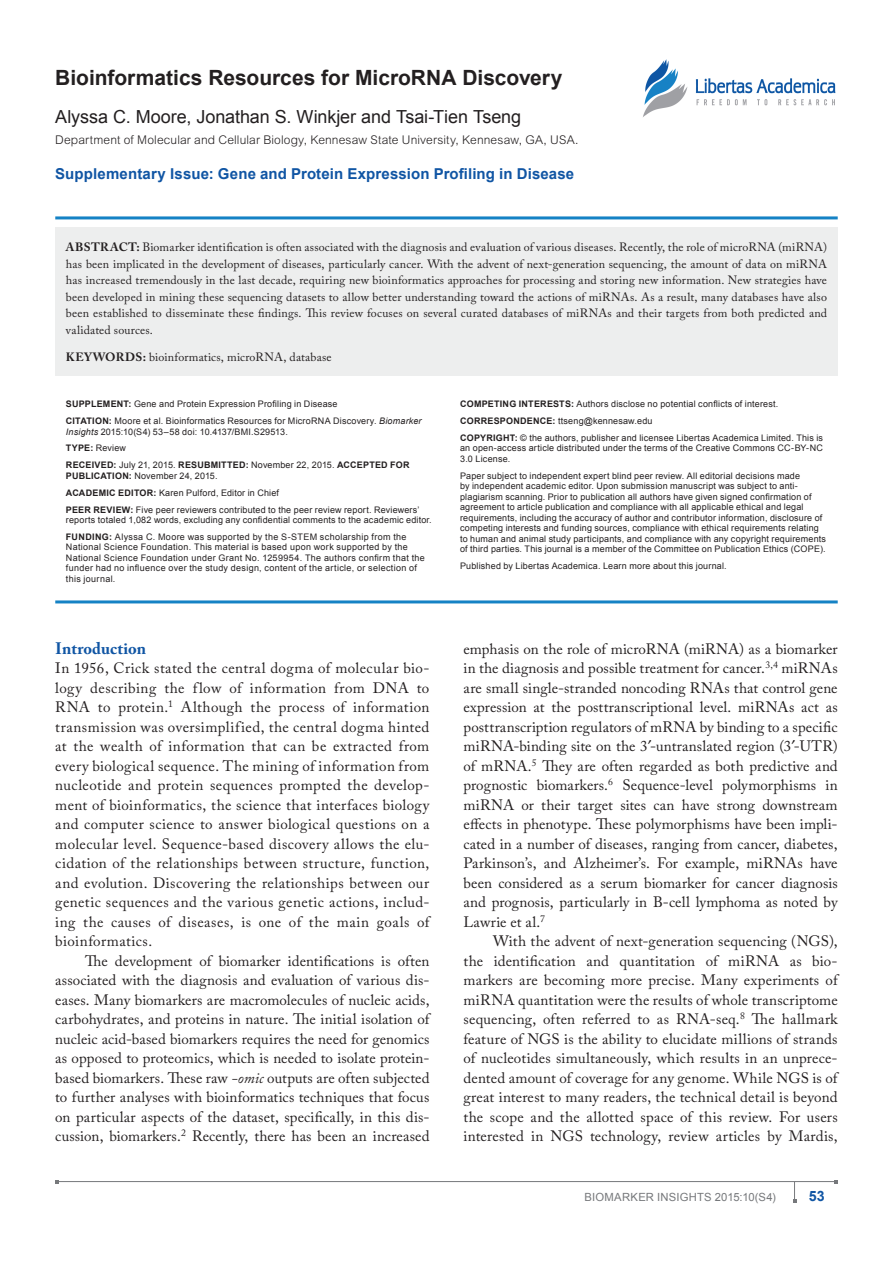
<style>
.page{position:relative;width:893px;height:1263px;background:#fff}
.page>*{position:absolute;margin:0;border:0;box-sizing:border-box;transform-origin:0 0}
.AT{font:700 21px "Arial";color:#231f20}
.AAu{font:18px "Arial";color:#231f20}
.t1{font:700 16.5px "Adobe Caslon Pro";letter-spacing:-.005em;color:#1055a4}
.Tx{font:15px/19.5px "Adobe Caslon Pro";letter-spacing:.01em;color:#231f20;text-align:justify}
.TxF{font:15px/19.5px "Adobe Caslon Pro";letter-spacing:.03em;color:#231f20;text-align:justify}
.SI{font:700 15px "Arial";letter-spacing:.01em;color:#1055a4}
.RunF-folio{font:700 14.25px "Arial";color:#1055a4}
.t2{font:12px/16.5px "Adobe Caslon Pro";letter-spacing:.015em;color:#231f20;text-align:justify}
.AAuAff-b4-Supplement{font:300 12px "Arial MT Std";letter-spacing:.01em;color:#231f20}
.RunF{font:11.25px "Arial";letter-spacing:.015em;color:#76787b}
.t3{font:9px/10.5px "Arial";letter-spacing:.02em;color:#231f20}
.t4{font:700 9px/16.8px "Arial";letter-spacing:.03em;color:#231f20}
.s1{font-weight:700}
.s2{font-style:italic}
.s3{font-weight:400}
</style>
<div class="page">
<hr style="left:57px;top:1181px;width:779px;height:1px;background:#76787b">
<svg style="left:793px;top:1182px;width:3px;height:20px"></svg>
<img style="left:643px;top:59px;width:193px;height:58px">
<hr style="left:55px;top:216px;width:783px;height:3px;background:#1582c5">
<hr style="left:55px;top:600px;width:783px;height:3px;background:#1582c5">
<div style="left:55px;top:227px;width:783px;height:149px;background:#edeeee"></div>
<p class="AT" style="left:55px;top:64px;width:509px">BIOINFORMATICS RESOURCES FOR MICRORNA DISCOVERY</p>
<p class="AAu" style="left:55px;top:105px;width:467px">Alyssa C. Moore, Jonathan S. Winkjer and Tsai-Tien Tseng</p>
<p class="AAuAff-b4-Supplement" style="left:55px;top:133px;width:525px">Department of Molecular and Cellular Biology, Kennesaw State University, Kennesaw, GA, USA.</p>
<p class="SI" style="left:55px;top:163px;width:520px">SUPPLEMENTARY ISSUE: GENE AND PROTEIN EXPRESSION PROFILING IN DISEASE</p>
<p class="t2" style="left:66px;top:239px;width:763px"><span class="s1">ABSTRACT:</span> Biomarker identification is often associated with the diagnosis and evaluation of various diseases. Recently, the role of microRNA (miRNA) has been implicated in the development of diseases, particularly cancer. With the advent of next-generation sequencing, the amount of data on miRNA has increased tremendously in the last decade, requiring new bioinformatics approaches for processing and storing new information. New strategies have been developed in mining these sequencing datasets to allow better understanding toward the actions of miRNAs. As a result, many databases have also been established to disseminate these findings. This review focuses on several curated databases of miRNAs and their targets from both predicted and validated sources.</p>
<p class="t2" style="left:66px;top:348px;width:267px"><span class="s1">KEYWORDS:</span> bioinformatics, microRNA, database</p>
<p class="t3" style="left:66px;top:396px;width:273px;line-height:16.8px"><span class="s1">SUPPLEMENT:</span> Gene and Protein Expression Profiling in Disease<br><span class="s1">CITAT</span></p>
<p class="t4" style="left:460px;top:396px;width:22px">COMPET</p>
<p class="t4" style="left:500px;top:396px;width:26px">ING INTERESTS</p>
<p class="t3" style="left:571px;top:399px;width:209px"><span class="s1">:</span> Authors disclose no potential conflicts of interest.</p>
<p class="t4" style="left:460px;top:413px;width:22px">CORRESP</p>
<p class="t4" style="left:506px;top:413px;width:15px">ONDENCE</p>
<p class="t3" style="left:552px;top:416px;width:102px"><span class="s1">:</span> ttseng@kennesaw.edu</p>
<p class="t4" style="left:460px;top:430px;width:21px">COPYR</p>
<p class="t3" style="left:66px;top:416px;width:357px;text-indent:26px"><span class="s1">ION:</span> Moore et al. Bioinformatics Resources for MicroRNA Discovery. <span class="s2">Biomarker<br>Insights</span> 2015:10(S4) 53–58 doi: 10.4137/BMI .S29513.</p>
<p class="t4" style="left:66px;top:440px;width:62px">TYPE: <span class="s3">Review<br></span>RECE</p>
<p class="t3" style="left:460px;top:433px;width:364px;text-align:justify;text-indent:33px"><span class="s1">IGHT:</span> © the authors, publisher and licensee Libertas Academica Limited. This is an open-access article distributed under the terms of the Creative Commons CC-BY-NC 3.0 License.</p>
<p class="t3" style="left:460px;top:470px;width:367px">Paper subject to independent expert blind peer review. All editorial decisions made<br>by independent academic editor. Upon submission manuscript was subject to anti&shy;plagiarism scanning. Prior to publication all authors have given signed confirmation of agreement to article publication and compliance with all applicable ethical and legal requirements, including the accuracy of author and contributor information, disclosure of competing interests and funding sources, compliance with ethical requirements relating to human and animal study participants, and compliance with any copyright requirements of third parties. This journal is a member of the Committee on Publication Ethics (COPE).</p>
<p class="t3" style="left:460px;top:561px;width:268px">Published by Libertas Academica. Learn more about this journal.</p>
<p class="t3" style="left:92px;top:460px;width:114px"><span class="s1">IVED:</span> July 21, 2015. <span class="s1">RESUBM</span></p>
<p class="t4" style="left:219px;top:457px;width:10px">ITTED</p>
<p class="t3" style="left:246px;top:460px;width:106px"><span class="s1">:</span> November 22, 2015. <span class="s1">ACCEPTED</span></p>
<p class="t4" style="left:390px;top:457px;width:18px">FOR</p>
<p class="t4" style="left:66px;top:467px;width:8px">PUBL</p>
<p class="t4" style="left:91px;top:467px;width:10px">ICAT</p>
<p class="t3" style="left:112px;top:470px;width:107px"><span class="s1">ION:</span> November 24, 2015.</p>
<p class="t4" style="left:66px;top:484px;width:15px">ACADEM</p>
<p class="t3" style="left:107px;top:487px;width:174px"><span class="s1">IC EDITOR:</span> Karen Pulford, Editor in Chief</p>
<p class="t4" style="left:66px;top:501px;width:14px">PEER</p>
<p class="t3" style="left:66px;top:504px;width:367px;text-indent:28px"><span class="s1">REVIEW:</span> Five peer reviewers contributed to the peer review report. Reviewers’ reports totaled 1,082 words, excluding any confidential comments to the academic editor.</p>
<p class="t4" style="left:66px;top:529px;width:8px">FUND</p>
<p class="t3" style="left:66px;top:532px;width:360px;text-indent:26px"><span class="s1">ING:</span> Alyssa C. Moore was supported by the S-STEM scholarship from the National Science Foundation. This material is based upon work supported by the National Science Foundation under Grant No. 1259954. The authors confirm that the funder had no influence over the study design, content of the article, or selection of this journal.</p>
<h1 class="t1" style="left:55px;top:638px;width:92px">INTRODUCTION</h1>
<p class="TxF" style="left:55px;top:658px;width:376px">In 1956, Crick stated the central dogma of molecular bio&shy;logy describing the flow of information from DNA to RNA to protein.<sup>1</sup> Although the process of information transmission was oversimplified, the central dogma hinted at the wealth of information that can be extracted from every biological sequence. The mining of information from nucleotide and protein sequences prompted the develop&shy;ment of bioinformatics, the science that interfaces biology and computer science to answer biological questions on a molecular level. Sequence-based discovery allows the elu&shy;cidation of the relationships between structure, function, and evolution. Discovering the relationships between our genetic sequences and the various genetic actions, includ&shy;ing the causes of diseases, is one of the main goals of bioinformatics.</p>
<p class="Tx" style="left:55px;top:951px;width:376px;text-indent:30px">The development of biomarker identifications is often associated with the diagnosis and evaluation of various dis&shy;eases. Many biomarkers are macromolecules of nucleic acids, carbohydrates, and proteins in nature. The initial isolation of nucleic acid-based biomarkers requires the need for genomics as opposed to proteomics, which is needed to isolate protein&shy;based biomarkers. These raw <span class="s2">-omic</span> outputs are often subjected to further analyses with bioinformatics techniques that focus on particular aspects of the dataset, specifically, in this dis&shy;cussion, biomarkers.<sup>2</sup> Recently, there has been an increased</p>
<p class="Tx" style="left:463px;top:639px;width:376px">emphasis on the role of microRNA (miRNA) as a biomarker in the diagnosis and possible treatment for cancer.<sup>3,4</sup> miRNAs are small single-stranded noncoding RNAs that control gene expression at the posttranscriptional level. miRNAs act as posttranscription regulators of mRNA by binding to a specific miRNA-binding site on the 3 -untranslated region (3 -UTR) of mRNA.<sup>5</sup> They are often regarded as both predictive and prognostic biomarkers.<sup>6</sup> Sequence-level polymorphisms in miRNA or their target sites can have strong downstream effects in phenotype. These polymorphisms have been impli&shy;cated in a number of diseases, ranging from cancer, diabetes, Parkinson’s, and Alzheimer’s. For example, miRNAs have been considered as a serum biomarker for cancer diagnosis and prognosis, particularly in B-cell lymphoma as noted by Lawrie et al.<sup>7</sup></p>
<p class="Tx" style="left:463px;top:931px;width:376px;text-indent:30px">With the advent of next-generation sequencing (NGS), the identification and quantitation of miRNA as bio&shy;markers are becoming more precise. Many experiments of miRNA quantitation were the results of whole transcriptome sequencing, often referred to as RNA-seq.<sup>8</sup> The hallmark feature of NGS is the ability to elucidate millions of strands of nucleotides simultaneously, which results in an unprece&shy;dented amount of coverage for any genome. While NGS is of great interest to many readers, the technical detail is beyond the scope and the allotted space of this review. For users interested in NGS technology, review articles by Mardis,</p>
<p class="RunF" style="left:585px;top:1189px;width:193px">Biomarker I nsights 2015:10(S4)</p>
<p class="RunF-folio" style="left:809px;top:1186px;width:18px">53</p>
</div>
